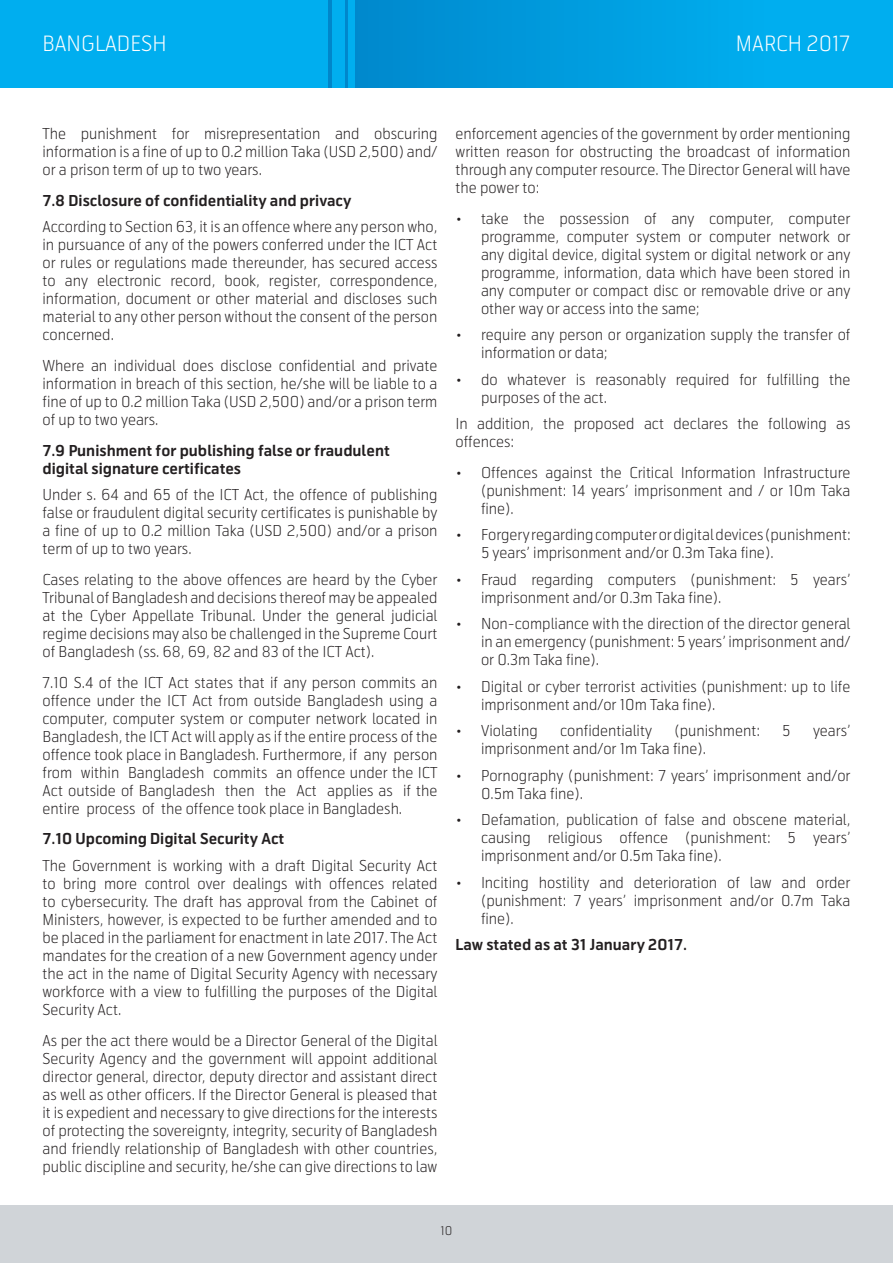
<style>
.page{position:relative;width:893px;height:1263px;background:#fff}
.page>*{position:absolute;margin:0;border:0;box-sizing:border-box;transform-origin:0 0}
.t1{font:300 21px "Telenor";color:#fff}
.t2{font:300 15px/18px "Telenor";color:#231f20;text-align:justify}
.t3{font:700 15px/18px "Telenor";color:#231f20}
.t4{font:300 12px "Telenor";color:#231f20}
</style>
<div class="page">
<div style="left:0;top:1205px;width:893px;height:58px;background:#d0d4d8"></div>
<svg style="left:327px;top:0;width:566px;height:87px;background:#009fe1"></svg>
<div style="left:0;top:0;width:327px;height:87px;background:#00aeef"></div>
<div style="left:332px;top:0;width:12px;height:87px;background:#00aeef"></div>
<div style="left:349px;top:0;width:6px;height:87px;background:#00aeef"></div>
<h1 class="t1" style="left:43px;top:31px;width:126px">BANGLADESH</h1>
<h1 class="t1" style="left:736px;top:31px;width:116px">MARCH 2017</h1>
<p class="t2" style="left:43px;top:125px;width:396px">The punishment for misrepresentation and obscuring information is a fine of up to 0.2 million Taka (USD 2,500) and/ or a prison term of up to two years.</p>
<p class="t3" style="left:43px;top:192px;width:310px">7.8 Disclosure of confidentiality and privacy</p>
<p class="t2" style="left:43px;top:218px;width:396px">According to Section 63, it is an offence where any person who, in pursuance of any of the powers conferred under the ICT Act or rules or regulations made thereunder, has secured access to any electronic record, book, register, correspondence, information, document or other material and discloses such material to any other person without the consent of the person concerned.</p>
<p class="t2" style="left:43px;top:357px;width:396px">Where an individual does disclose confidential and private information in breach of this section, he/she will be liable to a fine of up to 0.2 million Taka (USD 2,500) and/or a prison term of up to two years.</p>
<p class="t3" style="left:43px;top:442px;width:349px">7.9 Punishment for publishing false or fraudulent digital signature certificates</p>
<p class="t2" style="left:43px;top:486px;width:396px">Under s. 64 and 65 of the ICT Act, the offence of publishing false or fraudulent digital security certificates is punishable by a fine of up to 0.2 million Taka (USD 2,500) and/or a prison term of up to two years.</p>
<p class="t2" style="left:43px;top:571px;width:396px">Cases relating to the above offences are heard by the Cyber Tribunal of Bangladesh and decisions thereof may be appealed at the Cyber Appellate Tribunal. Under the general judicial regime decisions may also be challenged in the Supreme Court of Bangladesh (ss. 68, 69, 82 and 83 of the ICT Act).</p>
<p class="t2" style="left:43px;top:673px;width:396px">7.10 S.4 of the ICT Act states that if any person commits an offence under the ICT Act from outside Bangladesh using a computer, computer system or computer network located in Bangladesh, the ICT Act will apply as if the entire process of the offence took place in Bangladesh. Furthermore, if any person from within Bangladesh commits an offence under the ICT Act outside of Bangladesh then the Act applies as if the entire process of the offence took place in Bangladesh.</p>
<p class="t3" style="left:43px;top:831px;width:243px">7.10 Upcoming Digital Security Act</p>
<p class="t2" style="left:43px;top:857px;width:396px">The Government is working with a draft Digital Security Act to bring more control over dealings with offences related to cybersecurity. The draft has approval from the Cabinet of Ministers, however, is expected to be further amended and to be placed in the parliament for enactment in late 2017. The Act mandates for the creation of a new Government agency under the act in the name of Digital Security Agency with necessary workforce with a view to fulfilling the purposes of the Digital Security Act.</p>
<p class="t2" style="left:43px;top:1031px;width:396px">As per the act there would be a Director General of the Digital Security Agency and the government will appoint additional director general, director, deputy director and assistant direct as well as other officers. If the Director General is pleased that it is expedient and necessary to give directions for the interests of protecting the sovereignty, integrity, security of Bangladesh and friendly relationship of Bangladesh with other countries, public discipline and security, he/she can give directions to law</p>
<p class="t2" style="left:455px;top:125px;width:396px">enforcement agencies of the government by order mentioning written reason for obstructing the broadcast of information through any computer resource. The Director General will have the power to:</p>
<p class="t2" style="left:481px;top:209px;width:371px;text-indent:-26px">• take the possession of any computer, computer programme, computer system or computer network or any digital device, digital system or digital network or any programme, information, data which have been stored in any computer or compact disc or removable drive or any other way or access into the same;</p>
<p class="t2" style="left:481px;top:326px;width:371px;text-indent:-26px">• require any person or organization supply the transfer of information or data;</p>
<p class="t2" style="left:481px;top:370px;width:371px;text-indent:-26px">• do whatever is reasonably required for fulfilling the purposes of the act.</p>
<p class="t2" style="left:455px;top:415px;width:396px">In addition, the proposed act declares the following as offences:</p>
<p class="t2" style="left:481px;top:464px;width:371px;text-indent:-26px">• Offences against the Critical Information Infrastructure (punishment: 14 years’ imprisonment and / or 10m Taka fine).</p>
<p class="t2" style="left:481px;top:526px;width:371px;text-indent:-26px">• Forgery regarding computer or digital devices (punishment:<br>5 years’ imprisonment and/or 0.3m Taka fine).</p>
<p class="t2" style="left:481px;top:571px;width:371px;text-indent:-26px">• Fraud regarding computers (punishment: 5 years’ imprisonment and/or 0.3m Taka fine).</p>
<p class="t2" style="left:481px;top:615px;width:371px;text-indent:-26px">• Non-compliance with the direction of the director general in an emergency (punishment: 5 years’ imprisonment and/ or 0.3m Taka fine).</p>
<p class="t2" style="left:481px;top:678px;width:371px;text-indent:-26px">• Digital or cyber terrorist activities (punishment: up to life imprisonment and/or 10m Taka fine).</p>
<p class="t2" style="left:455px;top:722px;width:84px">• Violating</p>
<p class="t2" style="left:560px;top:722px;width:93px">confidentiality</p>
<p class="t2" style="left:674px;top:722px;width:87px">(punishment:</p>
<p class="t2" style="left:782px;top:722px;width:10px">5</p>
<p class="t2" style="left:813px;top:722px;width:39px">years’</p>
<p class="t2" style="left:481px;top:740px;width:226px">imprisonment and/or 1m Taka fine).</p>
<p class="t2" style="left:481px;top:767px;width:371px;text-indent:-26px">• Pornography (punishment: 7 years’ imprisonment and/or<br>0.5m Taka fine).</p>
<p class="t2" style="left:481px;top:811px;width:371px;text-indent:-26px">• Defamation, publication of false and obscene material, causing religious offence (punishment: 5 years’ imprisonment and/or 0.5m Taka fine).</p>
<p class="t2" style="left:481px;top:874px;width:371px;text-indent:-26px">• Inciting hostility and deterioration of law and order (punishment: 7 years’ imprisonment and/or 0.7m Taka fine).</p>
<p class="t3" style="left:455px;top:937px;width:233px">Law stated as at 31 January 2017.</p>
<p class="t4" style="left:440px;top:1223px;width:13px">10</p>
</div>
